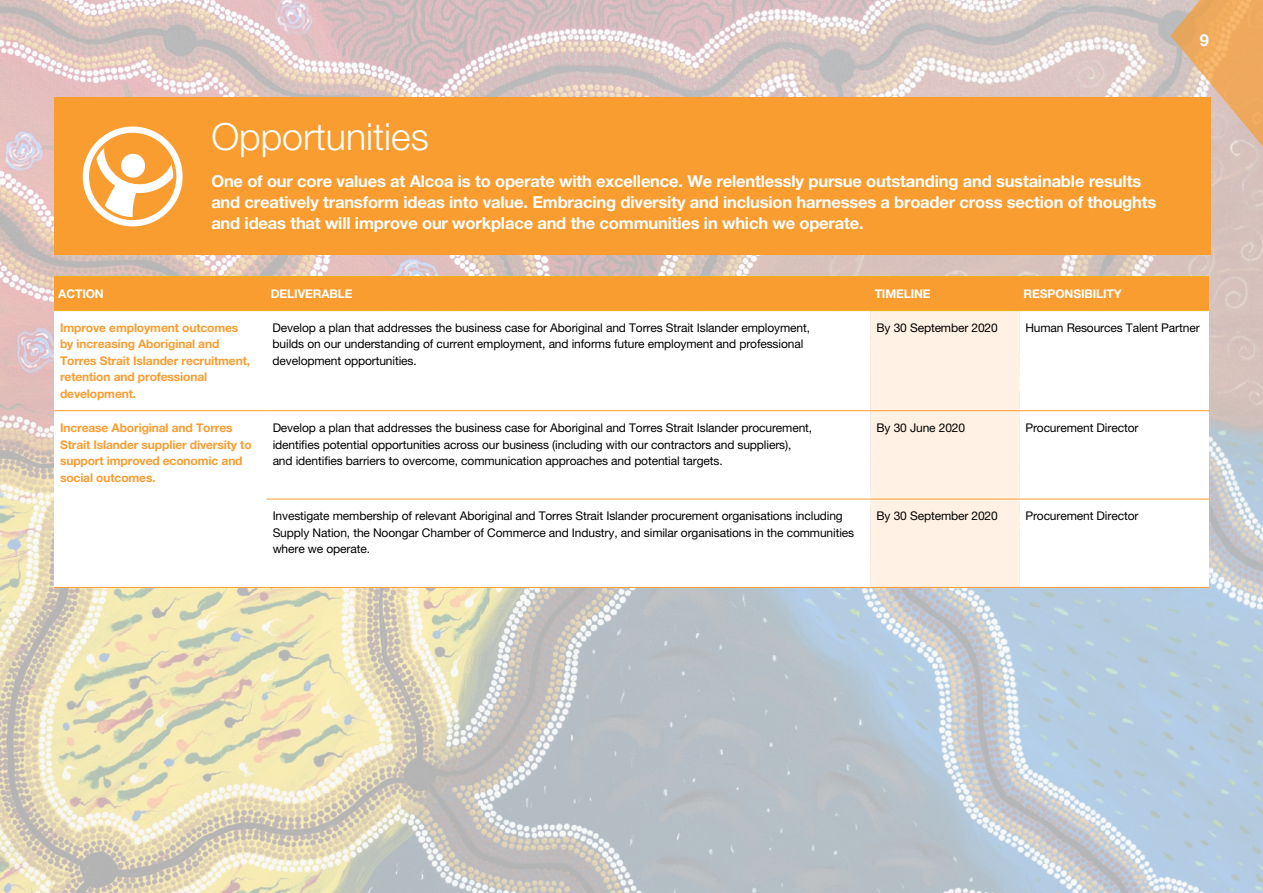
<style>
.page{position:relative;width:1263px;height:893px;background:#fff}
.page>*{position:absolute;margin:0;border:0;box-sizing:border-box;transform-origin:0 0}
.t1{font:300 37.5px "Helvetica Neue LT Pro";color:#fff}
.t2{font:700 16.5px/21px "Helvetica Neue LT Pro";letter-spacing:-.01em;color:#fff}
.t3{font:12px/16.5px "Helvetica Neue LT Pro";letter-spacing:-.01em;color:#000}
.t4{font:700 12px/16.5px "Helvetica Neue LT Pro";letter-spacing:-.01em;color:#f99d31}
.t5{font:700 12px "Helvetica Neue LT Pro";letter-spacing:-.01em;color:#fff}
</style>
<div class="page">
<img style="left:1px;top:0;width:1262px;height:893px">
<hr style="left:0;top:0;width:1px;height:893px;background:#005890">
<svg style="left:1170px;top:0;width:93px;height:162px;background:#e5b482"></svg>
<div style="left:54px;top:98px;width:1157px;height:157px;background:#f99d31"></div>
<svg style="left:54px;top:277px;width:1155px;height:310px"></svg>
<hr style="left:54px;top:276px;width:213px;height:1px;background:#eeb111">
<hr style="left:267px;top:276px;width:603px;height:1px;background:#eeb111">
<hr style="left:870px;top:276px;width:149px;height:1px;background:#eeb111">
<hr style="left:1019px;top:276px;width:190px;height:1px;background:#eeb111">
<hr style="left:54px;top:310px;width:213px;height:1px;background:#eeb111">
<hr style="left:267px;top:310px;width:603px;height:1px;background:#eeb111">
<hr style="left:870px;top:310px;width:149px;height:1px;background:#eeb111">
<hr style="left:1019px;top:310px;width:190px;height:1px;background:#eeb111">
<hr style="left:54px;top:410px;width:213px;height:1px;background:#f99d31">
<hr style="left:54px;top:587px;width:213px;height:1px;background:#f99d31">
<hr style="left:267px;top:410px;width:603px;height:1px;background:#f99d31">
<hr style="left:870px;top:410px;width:149px;height:1px;background:#f99d31">
<hr style="left:1019px;top:410px;width:190px;height:1px;background:#f99d31">
<hr style="left:267px;top:499px;width:603px;height:1px;background:#f99d31">
<hr style="left:870px;top:499px;width:149px;height:1px;background:#f99d31">
<hr style="left:1019px;top:499px;width:190px;height:1px;background:#f99d31">
<hr style="left:267px;top:587px;width:603px;height:1px;background:#f99d31">
<hr style="left:870px;top:587px;width:149px;height:1px;background:#f99d31">
<hr style="left:1019px;top:587px;width:190px;height:1px;background:#f99d31">
<svg style="left:83px;top:127px;width:100px;height:99px"></svg>
<div style="left:121px;top:154px;width:24px;height:24px;background:#fff;border-radius:50%"></div>
<h1 class="t1" style="left:211px;top:114px;width:219px">Opportunities</h1>
<p class="t2" style="left:211px;top:171px;width:946px">One of our core values at Alcoa is to operate with excellence. We relentlessly pursue outstanding and sustainable results and creatively transform ideas into value. Embracing diversity and inclusion harnesses a broader cross section of thoughts and ideas that will improve our workplace and the communities in which we operate.</p>
<h2 class="t2" style="left:1200px;top:29px;width:11px">9</h2>
<p class="t5" style="left:58px;top:286px;width:47px">ACTION</p>
<p class="t5" style="left:271px;top:286px;width:83px">DELIVERABLE</p>
<p class="t5" style="left:875px;top:286px;width:58px">TIMELINE</p>
<p class="t5" style="left:1023px;top:286px;width:100px">RESPONSIBILITY</p>
<p class="t4" style="left:60px;top:319px;width:192px">Improve employment outcomes by increasing Aboriginal and<br>Torres Strait Islander recruitment, retention and professional development.</p>
<p class="t3" style="left:273px;top:319px;width:539px">Develop a plan that addresses the business case for Aboriginal and Torres Strait Islander employment, builds on our understanding of current employment, and informs future employment and professional development opportunities.</p>
<p class="t3" style="left:876px;top:319px;width:123px">By 30 September 2020</p>
<p class="t3" style="left:1025px;top:319px;width:176px">Human Resources Talent Partner</p>
<p class="t4" style="left:60px;top:419px;width:193px">Increase Aboriginal and Torres<br>Strait Islander supplier diversity to support improved economic and social outcomes.</p>
<p class="t3" style="left:273px;top:419px;width:541px">Develop a plan that addresses the business case for Aboriginal and Torres Strait Islander procurement, identifies potential opportunities across our business (including with our contractors and suppliers), and identifies barriers to overcome, communication approaches and potential targets.</p>
<p class="t3" style="left:876px;top:419px;width:90px">By 30 June 2020</p>
<p class="t3" style="left:1025px;top:419px;width:115px">Procurement Director</p>
<p class="t3" style="left:273px;top:508px;width:583px">Investigate membership of relevant Aboriginal and Torres Strait Islander procurement organisations including<br>Supply Nation, the Noongar Chamber of Commerce and Industry, and similar organisations in the communities where we operate.</p>
<p class="t3" style="left:876px;top:508px;width:123px">By 30 September 2020</p>
<p class="t3" style="left:1025px;top:508px;width:115px">Procurement Director</p>
</div>
